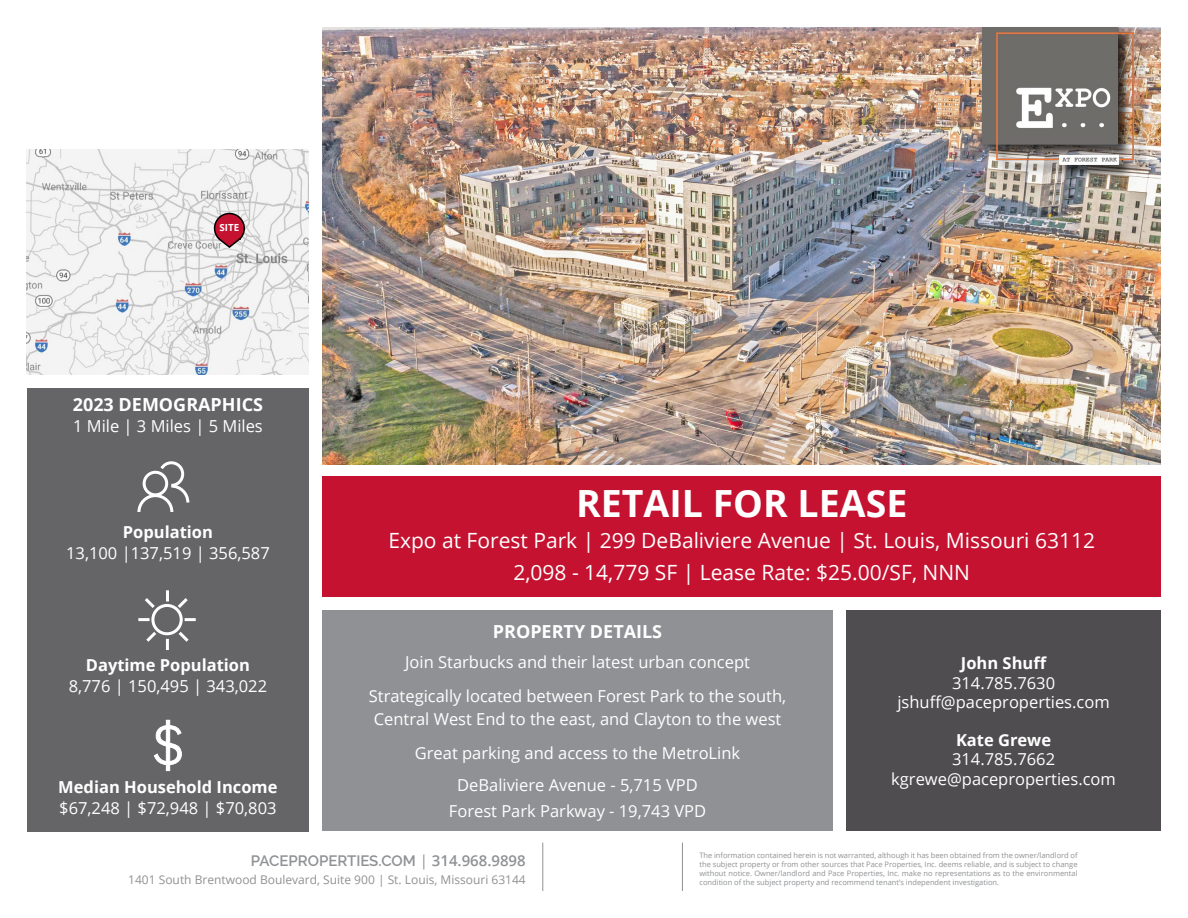
<style>
.page{position:relative;width:1188px;height:918px;background:#fff}
.page>*{position:absolute;margin:0;border:0;box-sizing:border-box;transform-origin:0 0}
.t1{font:700 37.5px "Open Sans";color:#fff}
.t2{font:21px/31.5px "Open Sans";color:#fff;text-align:center}
.t3{font:700 18px "Open Sans";color:#fff}
.t4{font:16.5px/19.5px "Open Sans";color:#fff;text-align:center}
.t5{font:700 16.5px "Open Sans";color:#fff}
.t6{font:600 15px "Raleway";color:#8f9194}
.t7{font:12px "Open Sans";color:#8f9194}
.t8{font:700 9.75px "Open Sans";color:#fff}
.t9{font:7.5px/9px "Open Sans";color:#8f9194;text-align:justify}
.s1{font-family:"Open Sans";font-weight:400}
.s2{font-family:"Open Sans"}
</style>
<div class="page">
<img style="left:322px;top:27px;width:839px;height:437px">
<img style="left:27px;top:150px;width:282px;height:225px">
<div style="left:27px;top:388px;width:282px;height:443px;background:#656568"></div>
<svg style="left:137px;top:461px;width:53px;height:51px"></svg>
<svg style="left:154px;top:720px;width:28px;height:51px"></svg>
<div style="left:322px;top:476px;width:839px;height:121px;background:#c41230"></div>
<div style="left:322px;top:610px;width:511px;height:221px;background:#8f9194"></div>
<div style="left:846px;top:610px;width:315px;height:221px;background:#4f4d4f"></div>
<hr style="left:542px;top:843px;width:1px;height:48px;background:#8f9194">
<hr style="left:682px;top:843px;width:1px;height:48px;background:#8f9194">
<svg style="left:213px;top:212px;width:33px;height:37px"></svg>
<div style="left:151px;top:604px;width:32px;height:31px;border:3px solid #fff;border-radius:50%"></div>
<svg style="left:166px;top:590px;width:3px;height:11px"></svg>
<svg style="left:166px;top:639px;width:3px;height:11px"></svg>
<svg style="left:185px;top:618px;width:11px;height:3px"></svg>
<svg style="left:138px;top:618px;width:12px;height:3px"></svg>
<svg style="left:146px;top:629px;width:13px;height:13px"></svg>
<svg style="left:175px;top:598px;width:13px;height:13px"></svg>
<svg style="left:175px;top:629px;width:14px;height:13px"></svg>
<svg style="left:145px;top:598px;width:13px;height:13px"></svg>
<div style="left:981px;top:26px;width:167px;height:154px;background:#000;opacity:.75"></div>
<img style="left:983px;top:27px;width:150px;height:148px">
<p class="t8" style="left:220px;top:220px;width:21px">SITE</p>
<p class="t3" style="left:73px;top:392px;width:192px">2023 DEMOGRAPHICS</p>
<p class="t4" style="left:73px;top:416px;width:191px">1 Mile | 3 Miles | 5 Miles</p>
<p class="t5" style="left:123px;top:520px;width:92px">Population</p>
<p class="t4" style="left:66px;top:543px;width:205px">13,100 |137,519 | 356,587</p>
<h1 class="t1" style="left:576px;top:477px;width:333px">RETAIL FOR LEASE</h1>
<p class="t2" style="left:388px;top:524px;width:708px">Expo at Forest Park | 299 DeBaliviere Avenue | St. Louis, Missouri 63112<br>2,098 - 14,779 SF | Lease Rate: $25.00/SF, NNN</p>
<p class="t3" style="left:493px;top:619px;width:171px">PROPERTY DETAILS</p>
<p class="t4" style="left:369px;top:644px;width:419px;line-height:34.5px">Join Starbucks and their latest urban concept<br>Strategically located between Forest Park to the south,</p>
<p class="t4" style="left:374px;top:701px;width:409px;line-height:34.5px">Central West End to the east, and Clayton to the west<br>Great parking and access to the MetroLink</p>
<p class="t4" style="left:449px;top:771px;width:259px;line-height:26.2px">DeBaliviere Avenue - 5,715 VPD<br>Forest Park Parkway - 19,743 VPD</p>
<p class="t9" style="left:699px;top:851px;width:380px">The information contained herein is not warranted, although it has been obtained from the owner/landlord of the subject property or from other sources that Pace Properties, Inc. deems reliable, and is subject to change without notice. Owner/landlord and Pace Properties, Inc. make no representations as to the environmental condition of the subject property and recommend tenant’s independent investigation.</p>
<p class="t5" style="left:961px;top:652px;width:87px">John Shuff</p>
<p class="t4" style="left:897px;top:673px;width:214px">314.785.7630 jshuff@paceproperties.com</p>
<p class="t5" style="left:956px;top:728px;width:97px">Kate Grewe</p>
<p class="t4" style="left:891px;top:749px;width:226px">314.785.7662 kgrewe@paceproperties.com</p>
<p class="t5" style="left:86px;top:653px;width:166px">Daytime Population</p>
<p class="t4" style="left:69px;top:676px;width:200px">8,776 | 150,495 | 343,022</p>
<p class="t5" style="left:58px;top:776px;width:221px">Median Household Income</p>
<p class="t4" style="left:59px;top:798px;width:219px">$67,248 | $72,948 | $70,803</p>
<p class="t6" style="left:251px;top:852px;width:277px">PACEPROPERTIES.COM <span class="s1">|</span> <span class="s2">314.968.9898</span></p>
<p class="t7" style="left:128px;top:872px;width:399px">1401 South Brentwood Boulevard, Suite 900 | St. Louis, Missouri 63144</p>
</div>
